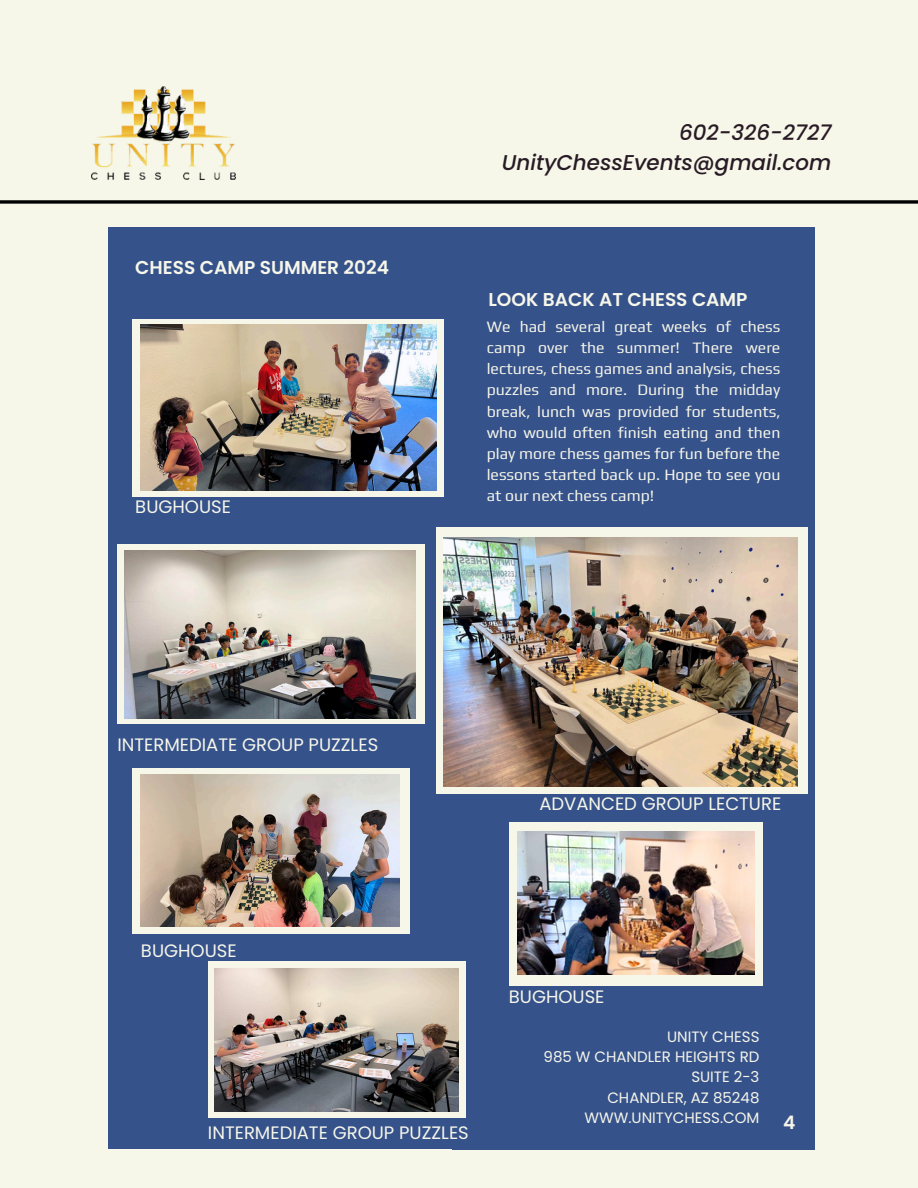
<style>
.page{position:relative;width:918px;height:1188px;background:#f6f6e9}
.page>*{position:absolute;margin:0;border:0;box-sizing:border-box;transform-origin:0 0}
.t1{font:italic 500 21.45px/29.7px "Poppins";color:#291b25;text-align:right}
.t2{font:600 18.6px "Poppins";color:#f6f6e9}
.t3{font:18px "Poppins";color:#f6f6e9}
.t4{font:15.75px/21.1px "Play";color:#f6f6e9;text-align:justify}
.t5{font:15px/20.2px "Poppins";color:#f6f6e9;text-align:right}
</style>
<div class="page">
<div style="left:109px;top:228px;width:350px;height:921px;background:#36528b"></div>
<div style="left:436px;top:228px;width:379px;height:648px;background:#36528b"></div>
<div style="left:452px;top:866px;width:362px;height:284px;background:#36528b"></div>
<div style="left:509px;top:822px;width:254px;height:163px;background:#f6f6e9"></div>
<img style="left:518px;top:832px;width:236px;height:143px">
<div style="left:132px;top:768px;width:278px;height:166px;background:#f6f6e9"></div>
<img style="left:141px;top:775px;width:259px;height:152px">
<div style="left:208px;top:962px;width:258px;height:156px;background:#f6f6e9"></div>
<img style="left:215px;top:968px;width:244px;height:143px">
<div style="left:132px;top:319px;width:312px;height:177px;background:#f6f6e9"></div>
<img style="left:141px;top:325px;width:296px;height:165px">
<div style="left:436px;top:528px;width:371px;height:266px;background:#f6f6e9"></div>
<img style="left:444px;top:537px;width:353px;height:249px">
<div style="left:117px;top:545px;width:308px;height:179px;background:#f6f6e9"></div>
<img style="left:124px;top:551px;width:292px;height:167px">
<img style="left:92px;top:86px;width:144px;height:94px">
<svg style="left:0;top:200px;width:918px;height:4px;background:#252524"></svg>
<h2 class="t2" style="left:135px;top:255px;width:255px">CHESS CAMP SUMMER 2024</h2>
<h3 class="t3" style="left:135px;top:494px;width:97px">BUGHOUSE</h3>
<h1 class="t1" style="left:502px;top:118px;width:331px">602-326-2727<br>UnityChessEvents@gmail.com</h1>
<h3 class="t2" style="left:488px;top:286px;width:261px">LOOK BACK AT CHESS CAMP</h3>
<h3 class="t4" style="left:487px;top:316px;width:295px">We had several great weeks of chess camp over the summer! There were lectures, chess games and analysis, chess puzzles and more. During the midday break, lunch was provided for students, who would often finish eating and then play more chess games for fun before the lessons started back up. Hope to see you at our next chess camp!</h3>
<h3 class="t3" style="left:117px;top:732px;width:262px">INTERMEDIATE GROUP PUZZLES</h3>
<h3 class="t3" style="left:539px;top:791px;width:243px">ADVANCED GROUP LECTURE</h3>
<p class="t3" style="left:141px;top:938px;width:97px">BUGHOUSE</p>
<h2 class="t3" style="left:208px;top:1121px;width:262px">INTERMEDIATE GROUP PUZZLES</h2>
<h3 class="t3" style="left:509px;top:984px;width:97px">BUGHOUSE</h3>
<h4 class="t5" style="left:544px;top:1027px;width:217px">UNITY CHESS<br>985 W CHANDLER HEIGHTS RD<br>SUITE 2-3<br>CHANDLER, AZ 85248<br>WWW.UNITYCHESS.COM</h4>
<p class="t2" style="left:783px;top:1109px;width:14px">4</p>
</div>
